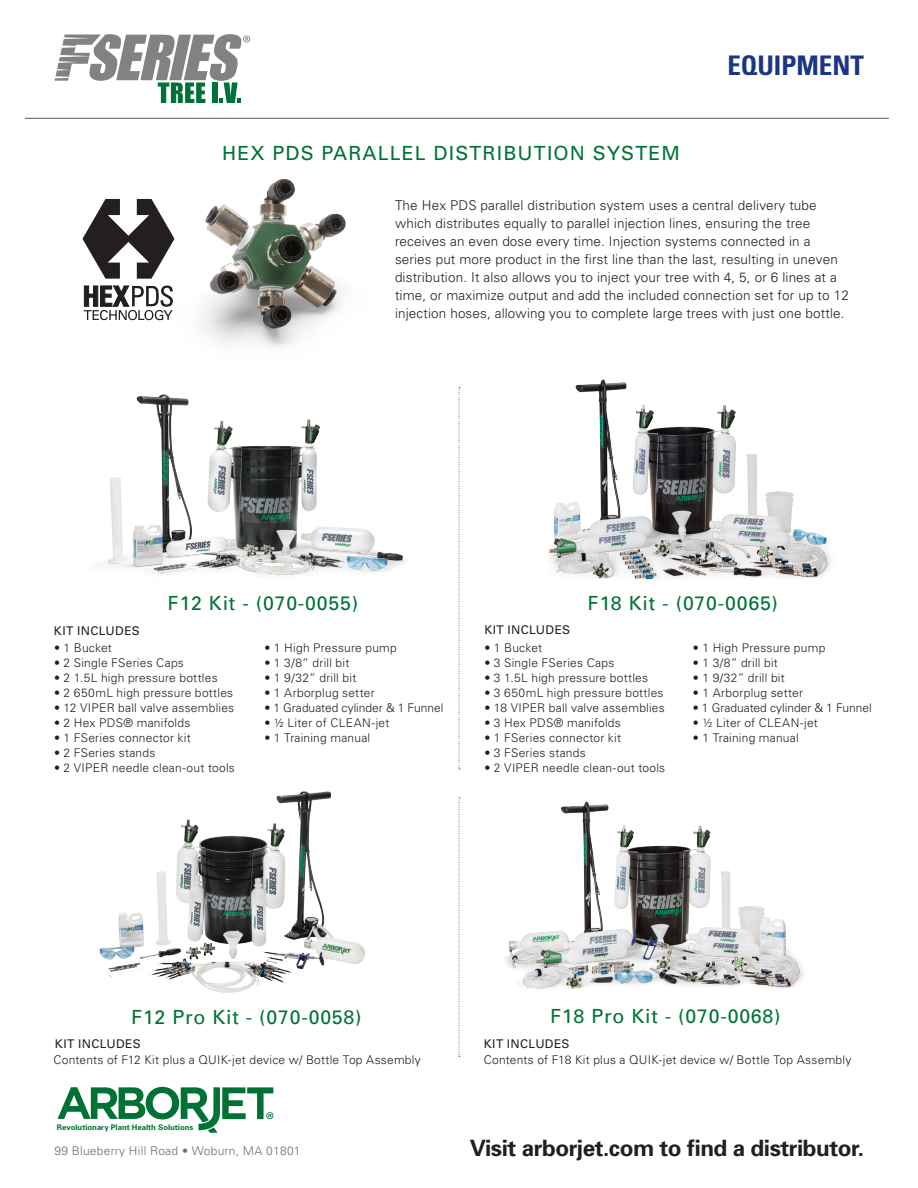
<style>
.page{position:relative;width:918px;height:1188px;background:#fff}
.page>*{position:absolute;margin:0;border:0;box-sizing:border-box;transform-origin:0 0}
.t1{font:700 condensed 27px "Univers";color:#1c3685}
.t2{font:700 22.5px "Univers";letter-spacing:-.02em;color:#231f20}
.t3{font:19.5px "Univers";letter-spacing:.04em;color:#007236}
.t4{font:19.5px "Univers";letter-spacing:.06em;color:#007236}
.t5{font:300 13.5px/18px "Univers";letter-spacing:.01em;color:#231f20}
.t6{font:300 12px "Univers";letter-spacing:.02em;color:#231f20}
.t7{font:300 12px "Univers";color:#231f20}
.t8{font:12px "Univers";letter-spacing:.025em;color:#231f20}
.t9{font:300 12px "Univers";letter-spacing:.02em;color:#6c6d70}
.t10{font:700 7.8px "Univers";color:#007236}
</style>
<div class="page">
<img style="left:131px;top:178px;width:215px;height:169px">
<svg style="left:83px;top:199px;width:91px;height:80px"></svg>
<svg style="left:84px;top:285px;width:89px;height:35px"></svg>
<img style="left:104px;top:394px;width:301px;height:181px">
<img style="left:549px;top:379px;width:282px;height:201px">
<svg style="left:459px;top:387px;width:1px;height:383px"></svg>
<svg style="left:459px;top:797px;width:1px;height:260px"></svg>
<img style="left:99px;top:791px;width:266px;height:202px">
<img style="left:506px;top:801px;width:297px;height:188px">
<svg style="left:55px;top:34px;width:195px;height:69px"></svg>
<hr style="left:25px;top:118px;width:864px;height:1px;background:#57585a">
<svg style="left:58px;top:1087px;width:215px;height:46px"></svg>
<h3 class="t4" style="left:222px;top:141px;width:459px">HEX PDS PARALLEL DISTRIBUTION SYSTEM</h3>
<h1 class="t1" style="left:727px;top:49px;width:138px">EQUIPMENT</h1>
<p class="t5" style="left:395px;top:196px;width:455px">The Hex PDS parallel distribution system uses a central delivery tube which distributes equally to parallel injection lines, ensuring the tree receives an even dose every time. Injection systems connected in a series put more product in the first line than the last, resulting in uneven distribution. It also allows you to inject your tree with 4, 5, or 6 lines at a time, or maximize output and add the included connection set for up to 12 injection hoses, allowing you to complete large trees with just one bottle.</p>
<h3 class="t3" style="left:168px;top:591px;width:192px">F12 Kit - (070-0055)</h3>
<h3 class="t3" style="left:588px;top:591px;width:192px">F18 Kit - (070-0065)</h3>
<p class="t8" style="left:54px;top:623px;width:87px">KIT INCLUDES</p>
<p class="t8" style="left:484px;top:622px;width:87px">KIT INCLUDES</p>
<p class="t6" style="left:54px;top:640px;width:59px">• 1 Bucket</p>
<p class="t6" style="left:54px;top:655px;width:131px">• 2 Single FSeries Caps</p>
<p class="t6" style="left:54px;top:670px;width:165px">• 2 1.5L high pressure bottles</p>
<p class="t6" style="left:54px;top:685px;width:181px">• 2 650mL high pressure bottles</p>
<p class="t6" style="left:54px;top:700px;width:182px">• 12 VIPER ball valve assemblies</p>
<p class="t6" style="left:54px;top:715px;width:138px">• 2 Hex PDS® manifolds</p>
<p class="t6" style="left:54px;top:730px;width:138px">• 1 FSeries connector kit</p>
<p class="t6" style="left:54px;top:745px;width:103px">• 2 FSeries stands</p>
<p class="t6" style="left:54px;top:760px;width:182px">• 2 VIPER needle clean-out tools</p>
<p class="t6" style="left:264px;top:640px;width:134px">• 1 High Pressure pump</p>
<p class="t6" style="left:264px;top:655px;width:87px">• 1 3/8” drill bit</p>
<p class="t6" style="left:264px;top:670px;width:93px">• 1 9/32” drill bit</p>
<p class="t6" style="left:264px;top:685px;width:112px">• 1 Arborplug setter</p>
<p class="t7" style="left:264px;top:700px;width:180px">• 1 Graduated cylinder &amp; 1 Funnel</p>
<p class="t6" style="left:264px;top:715px;width:126px">• ½ Liter of CLEAN-jet</p>
<p class="t6" style="left:264px;top:730px;width:107px">• 1 Training manual</p>
<p class="t6" style="left:484px;top:640px;width:59px">• 1 Bucket</p>
<p class="t6" style="left:484px;top:655px;width:131px">• 3 Single FSeries Caps</p>
<p class="t6" style="left:484px;top:670px;width:165px">• 3 1.5L high pressure bottles</p>
<p class="t6" style="left:484px;top:685px;width:181px">• 3 650mL high pressure bottles</p>
<p class="t6" style="left:484px;top:700px;width:182px">• 18 VIPER ball valve assemblies</p>
<p class="t6" style="left:484px;top:715px;width:138px">• 3 Hex PDS® manifolds</p>
<p class="t6" style="left:484px;top:730px;width:138px">• 1 FSeries connector kit</p>
<p class="t6" style="left:484px;top:745px;width:103px">• 3 FSeries stands</p>
<p class="t6" style="left:484px;top:760px;width:182px">• 2 VIPER needle clean-out tools</p>
<p class="t6" style="left:693px;top:640px;width:134px">• 1 High Pressure pump</p>
<p class="t6" style="left:693px;top:655px;width:87px">• 1 3/8” drill bit</p>
<p class="t6" style="left:693px;top:670px;width:93px">• 1 9/32” drill bit</p>
<p class="t6" style="left:693px;top:685px;width:112px">• 1 Arborplug setter</p>
<p class="t7" style="left:693px;top:700px;width:180px">• 1 Graduated cylinder &amp; 1 Funnel</p>
<p class="t6" style="left:693px;top:715px;width:126px">• ½ Liter of CLEAN-jet</p>
<p class="t6" style="left:693px;top:730px;width:107px">• 1 Training manual</p>
<h3 class="t3" style="left:131px;top:1004px;width:232px">F12 Pro Kit - (070-0058)</h3>
<h3 class="t3" style="left:550px;top:1004px;width:232px">F18 Pro Kit - (070-0068)</h3>
<p class="t8" style="left:55px;top:1036px;width:87px">KIT INCLUDES</p>
<p class="t8" style="left:484px;top:1036px;width:87px">KIT INCLUDES</p>
<p class="t6" style="left:53px;top:1053px;width:369px">Contents of F12 Kit plus a QUIK-jet device w/ Bottle Top Assembly</p>
<p class="t6" style="left:484px;top:1053px;width:369px">Contents of F18 Kit plus a QUIK-jet device w/ Bottle Top Assembly</p>
<p class="t10" style="left:57px;top:1122px;width:138px">Revolutionary Plant Health Solutions</p>
<p class="t9" style="left:54px;top:1143px;width:248px">99 Blueberry Hill Road • Woburn, MA 01801</p>
<h2 class="t2" style="left:470px;top:1133px;width:396px">Visit arborjet.com to find a distributor.</h2>
</div>
